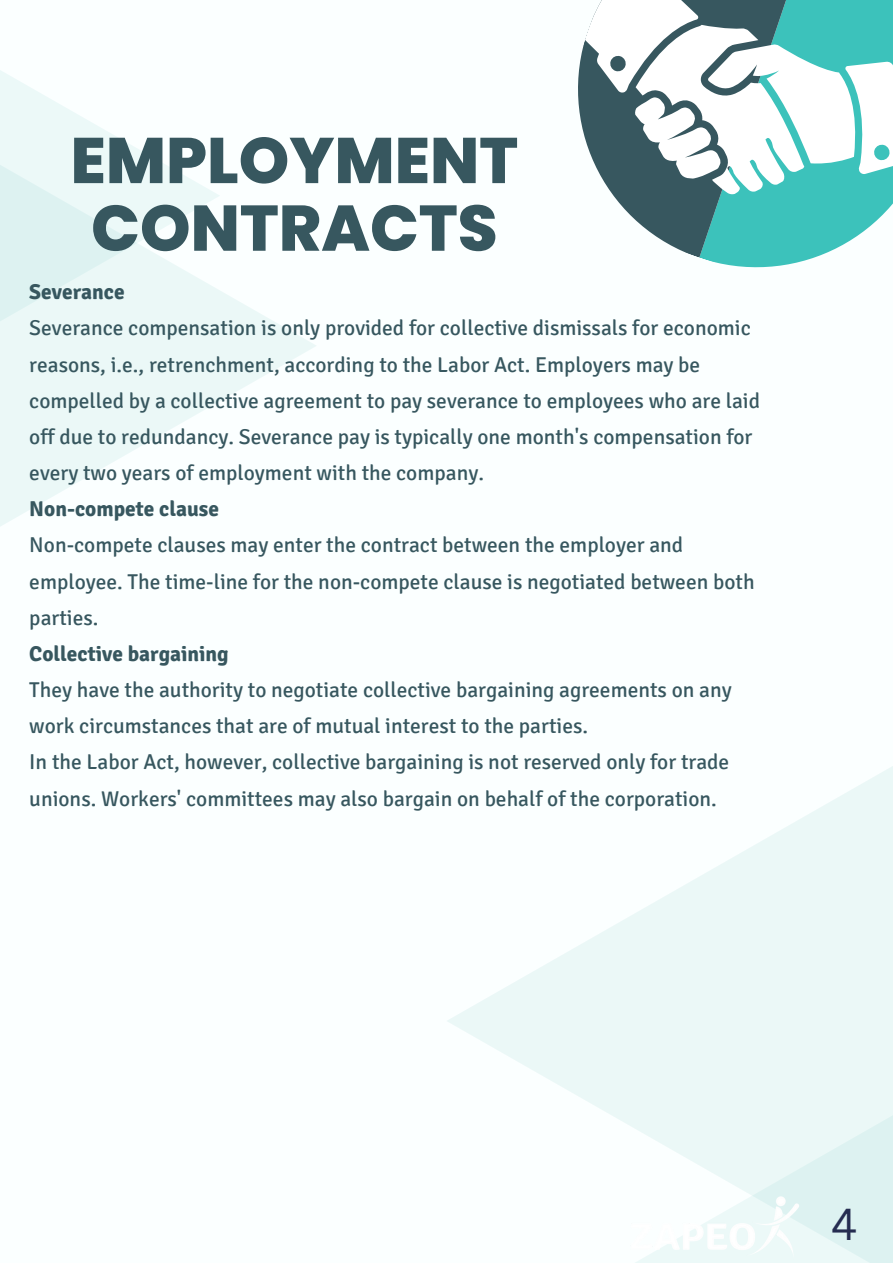
<style>
.page{position:relative;width:893px;height:1264px;background:#fff}
.page>*{position:absolute;margin:0;border:0;box-sizing:border-box;transform-origin:0 0}
.t1{font:800 64.35px/67.7px "Poppins";color:#37575f;text-align:center}
.t2{font:43.5px "Canva Sans";color:#262d51}
.t3{font:21.45px/36.2px "Signika";color:#37575f}
.t4{font:700 21.45px "Signika";color:#37575f}
</style>
<div class="page">
<div style="left:0;top:0;width:892px;height:1262px;background:#fbffff"></div>
<svg style="left:0;top:291px;width:316px;height:235px"></svg>
<svg style="left:0;top:70px;width:220px;height:393px;fill:#ebf8f7"></svg>
<div style="left:446px;top:631px;width:446px;height:631px;background:linear-gradient(to right,#fdffff,#f2fbfa)"></div>
<div style="left:462px;top:971px;width:430px;height:291px;background:linear-gradient(to right,#f9fefe,#e4f5f4)"></div>
<svg style="left:701px;top:249px;width:134px;height:19px"></svg>
<svg style="left:678px;top:249px;width:135px;height:9px"></svg>
<svg style="left:578px;top:0;width:314px;height:249px"></svg>
<img style="left:624px;top:1190px;width:179px;height:72px">
<h1 class="t1" style="left:71px;top:127px;width:449px">EMPLOYMENT<br>CONTRACTS</h1>
<p class="t4" style="left:29px;top:279px;width:97px">Severance</p>
<p class="t3" style="left:29px;top:310px;width:732px">Severance compensation is only provided for collective dismissals for economic reasons, i.e., retrenchment, according to the Labor Act. Employers may be compelled by a collective agreement to pay severance to employees who are laid off due to redundancy. Severance pay is typically one month's compensation for every two years of employment with the company.</p>
<p class="t4" style="left:29px;top:496px;width:191px">Non-compete clause</p>
<p class="t3" style="left:29px;top:527px;width:726px">Non-compete clauses may enter the contract between the employer and employee. The time-line for the non-compete clause is negotiated between both parties.</p>
<p class="t4" style="left:29px;top:640px;width:201px">Collective bargaining</p>
<p class="t3" style="left:29px;top:672px;width:704px">They have the authority to negotiate collective bargaining agreements on any work circumstances that are of mutual interest to the parties.<br>In the Labor Act, however, collective bargaining is not reserved only for trade unions. Workers' committees may also bargain on behalf of the corporation.</p>
<h2 class="t2" style="left:831px;top:1193px;width:28px">4</h2>
</div>
